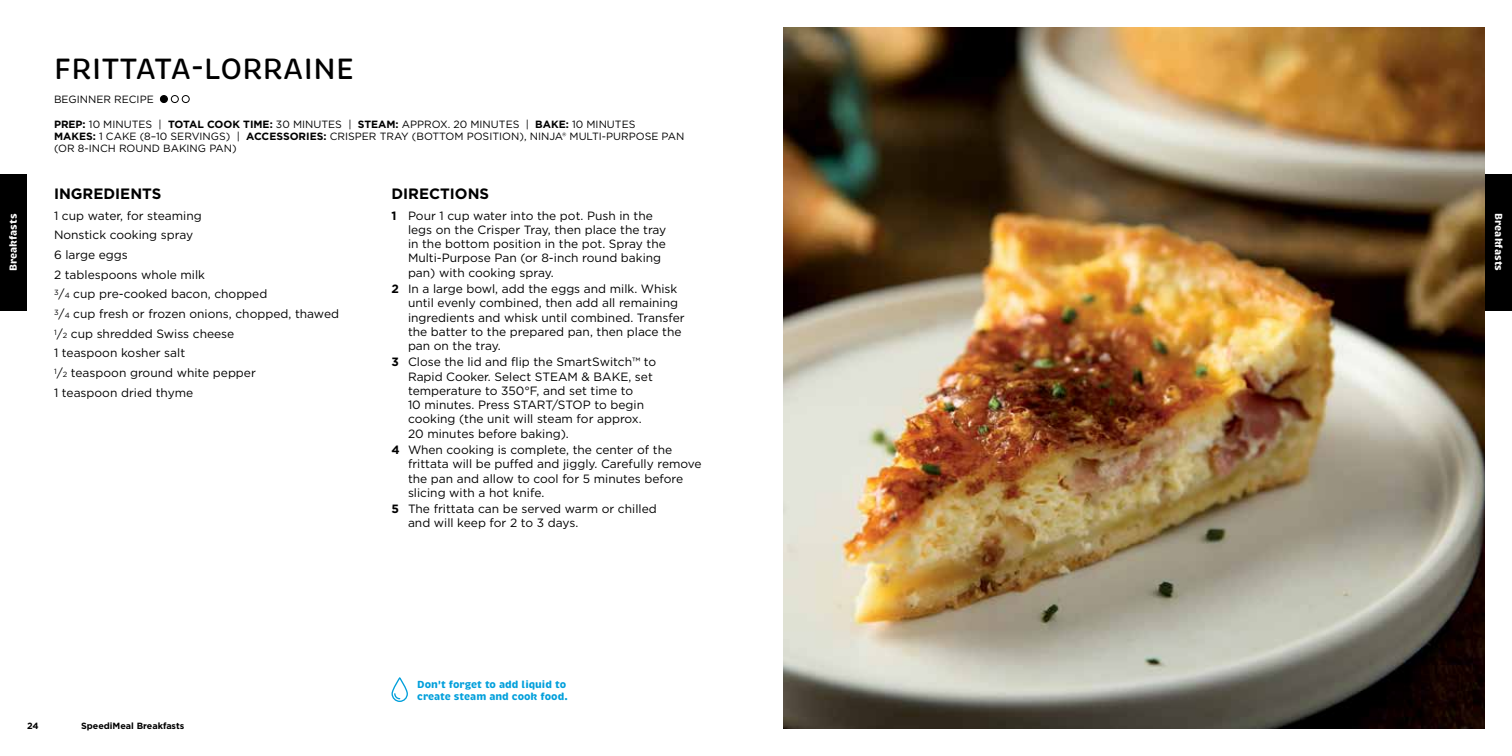
<style>
.page{position:relative;width:1512px;height:756px;background:#fff}
.page>*{position:absolute;margin:0;border:0;box-sizing:border-box;transform-origin:0 0}
.t1{font:500 30px "Brevia";letter-spacing:.005em;color:#000}
.t2{font:700 15px "Gotham";color:#000}
.t3{font:12px/14.2px "Gotham";color:#000}
.t4{font:10.5px/12px "Gotham";color:#000}
.t5{font:700 10.5px/12px "Brevia";color:#009fdb}
.t6{font:700 10.5px "Brevia";color:#fff}
.t7{font:700 9px "Gotham";color:#000}
.s1{font-weight:700}
.s2{font-size:7.5px}
</style>
<div class="page">
<img style="left:783px;top:27px;width:702px;height:702px">
<div style="left:160px;top:96px;width:7px;height:7px;background:#000;border-radius:50%"></div>
<div style="left:160px;top:95px;width:8px;height:8px;border:1px solid #000;border-radius:50%"></div>
<div style="left:171px;top:95px;width:8px;height:8px;border:1px solid #000;border-radius:50%"></div>
<div style="left:182px;top:95px;width:8px;height:8px;border:1px solid #000;border-radius:50%"></div>
<div style="left:1485px;top:174px;width:27px;height:136px;background:#000"></div>
<div style="left:0;top:174px;width:27px;height:136px;background:#000"></div>
<svg style="left:391px;top:678px;width:17px;height:24px"></svg>
<p class="t6" style="left:7px;top:271px;width:59px;rotate:-90deg">Breakfasts</p>
<h1 class="t1" style="left:54px;top:50px;width:301px">FRITTATA-LORRAINE</h1>
<p class="t4" style="left:54px;top:93px;width:101px">BEGINNER RECIPE</p>
<p class="t4" style="left:54px;top:118px;width:632px"><span class="s1">PREP:</span> 10 MINUTES | <span class="s1">TOTAL COOK TIME:</span> 30 MINUTES | <span class="s1">STEAM:</span> APPROX. 20 MINUTES | <span class="s1">BAKE:</span> 10 MINUTES<br><span class="s1">MAKES:</span> 1 CAKE (8–10 SERVINGS) | <span class="s1">ACCESSORIES:</span> CRISPER TRAY (BOTTOM POSITION), NINJA® MULTI-PURPOSE PAN (OR 8-INCH ROUND BAKING PAN)</p>
<p class="t2" style="left:54px;top:183px;width:109px">INGREDIENTS</p>
<p class="t3" style="left:54px;top:205px;width:287px;line-height:19.6px">1 cup water, for steaming<br>Nonstick cooking spray<br>6 large eggs<br>2 tablespoons whole milk<br><sup>3</sup>/<span class="s2">4</span> cup pre-cooked bacon, chopped<br><sup>3</sup>/<span class="s2">4</span> cup fresh or frozen onions, chopped, thawed<br><sup>1</sup>/<span class="s2">2</span> cup shredded Swiss cheese<br>1 teaspoon kosher salt<br><sup>1</sup>/<span class="s2">2</span> teaspoon ground white pepper<br>1 teaspoon dried thyme</p>
<p class="t6" style="left:1505px;top:213px;width:59px;rotate:90deg">Breakfasts</p>
<p class="t2" style="left:392px;top:183px;width:99px">DIRECTIONS</p>
<p class="t3" style="left:408px;top:208px;width:260px;text-indent:-16px"><span class="s1">1</span> Pour 1 cup water into the pot. Push in the legs on the Crisper Tray, then place the tray in the bottom position in the pot. Spray the Multi-Purpose Pan (or 8-inch round baking pan) with cooking spray.</p>
<p class="t3" style="left:408px;top:281px;width:278px;text-indent:-16px"><span class="s1">2</span> In a large bowl, add the eggs and milk. Whisk until evenly combined, then add all remaining ingredients and whisk until combined. Transfer the batter to the prepared pan, then place the pan on the tray.</p>
<p class="t3" style="left:408px;top:355px;width:250px;text-indent:-16px"><span class="s1">3</span> Close the lid and flip the SmartSwitch™ to Rapid Cooker. Select STEAM &amp; BAKE, set temperature to 350°F, and set time to<br>10 minutes. Press START/STOP to begin cooking (the unit will steam for approx.<br>20 minutes before baking).</p>
<p class="t3" style="left:408px;top:442px;width:295px;text-indent:-16px"><span class="s1">4</span> When cooking is complete, the center of the frittata will be puffed and jiggly. Carefully remove the pan and allow to cool for 5 minutes before slicing with a hot knife.</p>
<p class="t3" style="left:408px;top:502px;width:250px;text-indent:-16px"><span class="s1">5</span> The frittata can be served warm or chilled and will keep for 2 to 3 days.</p>
<p class="t7" style="left:27px;top:720px;width:13px">24</p>
<p class="t7" style="left:81px;top:720px;width:105px">SpeediMeal Breakfasts</p>
<p class="t5" style="left:417px;top:678px;width:152px">Don't forget to add liquid to create steam and cook food.</p>
</div>
